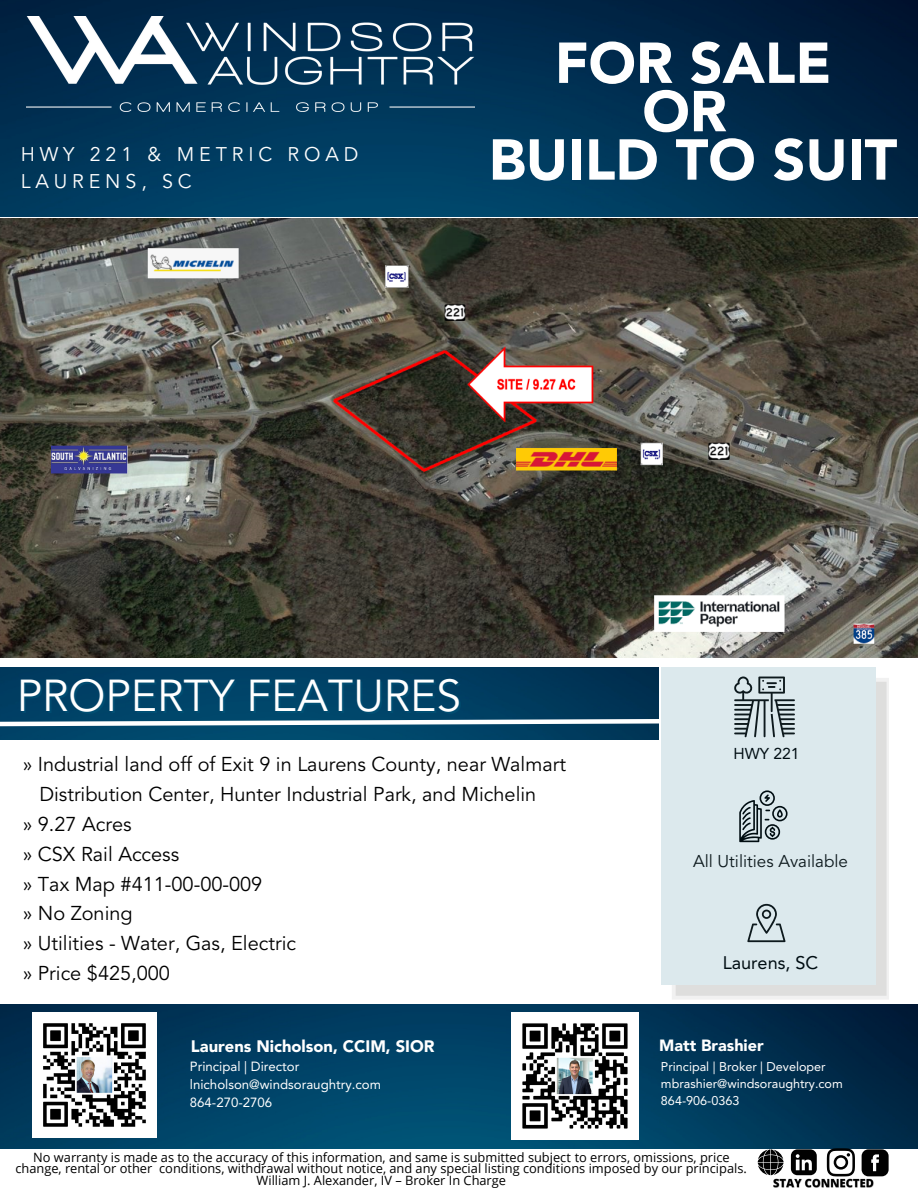
<style>
.page{position:relative;width:918px;height:1188px;background:#fff}
.page>*{position:absolute;margin:0;border:0;box-sizing:border-box;transform-origin:0 0}
.t1{font:900 57px/48.3px "Avenir LT Std";color:#fff;text-align:center}
.t2{font:44.4px "Avenir LT Std";color:#fff}
.t3{font:19.95px "Avenir LT Std";color:#000}
.t4{font:19.65px/27px "Avenir LT Std";letter-spacing:.25em;color:#fff}
.t5{font:18.15px "Avenir LT Std";color:#010101}
.t6{font:16.95px "Avenir LT Std";color:#100f0d}
.t7{font:900 16.5px "Avenir LT Std";color:#fff}
.t8{font:900 16.2px "Avenir LT Std";color:#fff}
.t9{font:15.6px "Avenir LT Std";color:#010101}
.t10{font:13.2px/17.7px "Avenir LT Std";color:#fff}
.t11{font:12.75px/11.7px "Open Sans";color:#000;text-align:center}
.t12{font:12.6px/16.8px "Avenir LT Std";color:#fff}
</style>
<div class="page">
<img style="left:0;top:219px;width:918px;height:438px">
<img style="left:0;top:0;width:918px;height:217px">
<img style="left:26px;top:16px;width:448px;height:96px">
<img style="left:0;top:1004px;width:918px;height:144px">
<svg style="left:827px;top:1148px;width:28px;height:27px"></svg>
<svg style="left:791px;top:1149px;width:26px;height:26px"></svg>
<svg style="left:862px;top:1149px;width:27px;height:27px"></svg>
<svg style="left:758px;top:1149px;width:26px;height:26px"></svg>
<img style="left:511px;top:1013px;width:127px;height:127px">
<img style="left:32px;top:1013px;width:125px;height:124px">
<img style="left:773px;top:1175px;width:103px;height:13px">
<img style="left:0;top:667px;width:659px;height:72px">
<svg style="left:0;top:717px;width:659px;height:12px"></svg>
<svg style="left:672px;top:678px;width:217px;height:321px;fill:#dededd"></svg>
<div style="left:661px;top:667px;width:215px;height:318px;background:#dce9ed"></div>
<h3 class="t4" style="left:21px;top:142px;width:339px">HWY 221 &amp; METRIC ROAD<br>LAURENS, SC</h3>
<h1 class="t1" style="left:489px;top:44px;width:410px">FOR SALE<br>OR<br>BUILD TO SUIT</h1>
<h2 class="t2" style="left:17px;top:677px;width:446px">PROPERTY FEATURES</h2>
<h3 class="t3" style="left:23px;top:756px;width:545px">» Industrial land off of Exit 9 in Laurens County, near Walmart</h3>
<h3 class="t3" style="left:39px;top:786px;width:499px">Distribution Center, Hunter Industrial Park, and Michelin</h3>
<h3 class="t3" style="left:23px;top:816px;width:110px">» 9.27 Acres</h3>
<h3 class="t3" style="left:23px;top:846px;width:158px">» CSX Rail Access</h3>
<h3 class="t3" style="left:23px;top:875px;width:241px">» Tax Map #411-00-00-009</h3>
<h3 class="t3" style="left:23px;top:905px;width:112px">» No Zoning</h3>
<h3 class="t3" style="left:23px;top:935px;width:275px">» Utilities - Water, Gas, Electric</h3>
<h3 class="t3" style="left:23px;top:965px;width:149px">» Price $425,000</h3>
<p class="t7" style="left:191px;top:1039px;width:245px">Laurens Nicholson, CCIM, SIOR</p>
<p class="t10" style="left:190px;top:1059px;width:193px">Principal | Director lnicholson@windsoraughtry.com<br>864-270-2706</p>
<p class="t9" style="left:733px;top:747px;width:68px">HWY 221</p>
<h3 class="t6" style="left:693px;top:855px;width:156px">All Utilities Available</h3>
<h3 class="t5" style="left:723px;top:955px;width:97px">Laurens, SC</h3>
<p class="t8" style="left:659px;top:1039px;width:106px">Matt Brashier</p>
<p class="t12" style="left:661px;top:1059px;width:183px">Principal | Broker | Developer mbrashier@windsoraughtry.com<br>864-906-0363</p>
<p class="t11" style="left:15px;top:1151px;width:733px">No warranty is made as to the accuracy of this information, and same is submitted subject to errors, omissions, price change, rental or other conditions, withdrawal without notice, and any special listing conditions imposed by our principals.<br>William J. Alexander, IV – Broker In Charge</p>
</div>
